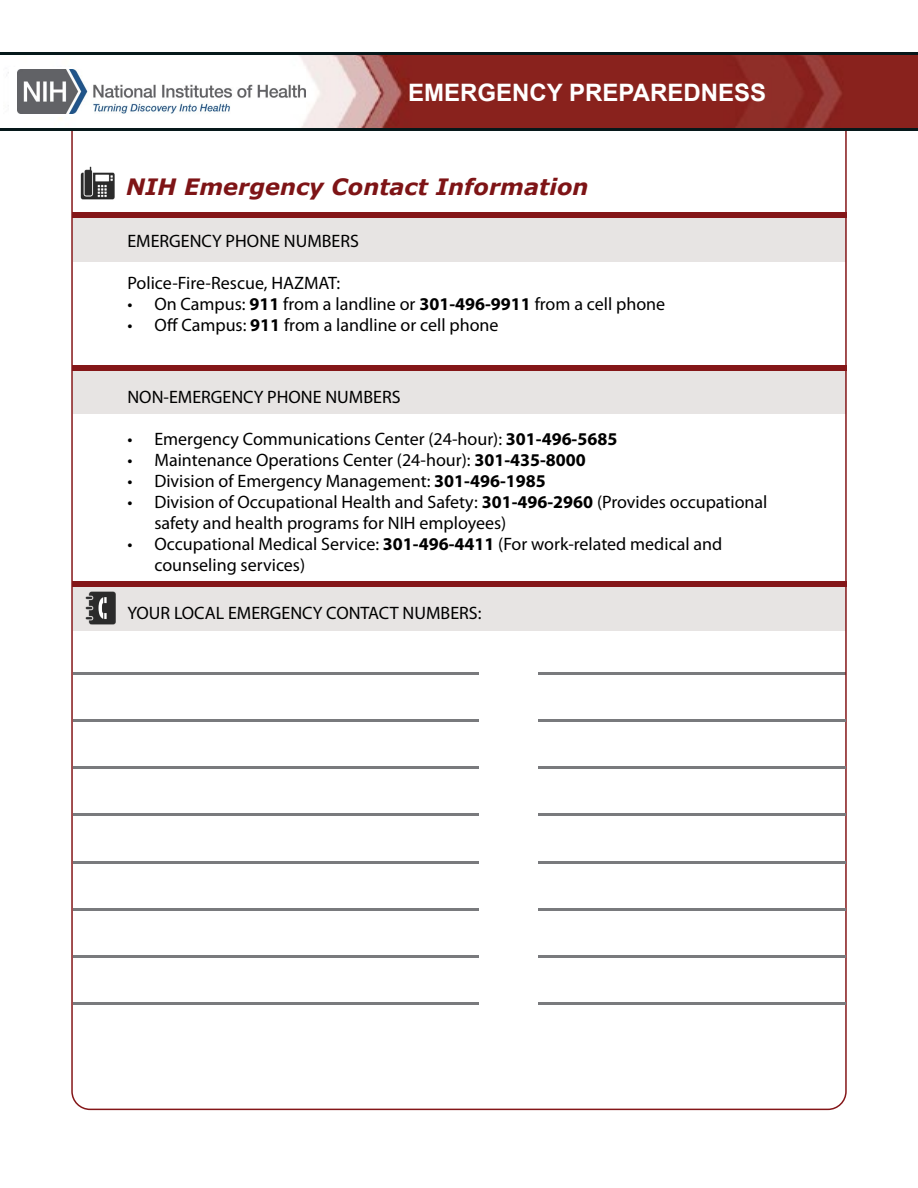
<style>
.page{position:relative;width:918px;height:1188px;background:#fff}
.page>*{position:absolute;margin:0;border:0;box-sizing:border-box;transform-origin:0 0}
.t1{font:700 24px "Arial";color:#fff}
.t2{font:italic 700 22.5px "Verdana";color:#7e1416}
.t3{font:18px/21px "Myriad Pro";color:#000}
.s1{font-weight:700}
</style>
<div class="page">
<hr style="left:73px;top:673px;width:773px;height:2px;background:#797a7d">
<div style="left:73px;top:370px;width:773px;height:44px;background:#e7e4e3"></div>
<div style="left:73px;top:587px;width:773px;height:44px;background:#e7e4e3"></div>
<div style="left:73px;top:218px;width:772px;height:44px;background:#e7e4e3"></div>
<div style="left:72px;top:212px;width:775px;height:6px;background:#841618"></div>
<img style="left:8px;top:55px;width:910px;height:73px">
<hr style="left:0;top:128px;width:918px;height:3px;background:#06181a">
<hr style="left:0;top:52px;width:918px;height:3px;background:#06181a">
<div style="left:72px;top:365px;width:774px;height:6px;background:#841618"></div>
<div style="left:72px;top:581px;width:774px;height:6px;background:#841618"></div>
<hr style="left:73px;top:720px;width:773px;height:2px;background:#797a7d">
<hr style="left:73px;top:767px;width:773px;height:2px;background:#797a7d">
<hr style="left:73px;top:814px;width:773px;height:2px;background:#797a7d">
<hr style="left:73px;top:861px;width:773px;height:2px;background:#797a7d">
<hr style="left:73px;top:908px;width:773px;height:2px;background:#797a7d">
<hr style="left:73px;top:955px;width:773px;height:2px;background:#797a7d">
<hr style="left:73px;top:1002px;width:773px;height:2px;background:#797a7d">
<div style="left:480px;top:654px;width:58px;height:394px;background:#fff"></div>
<img style="left:80px;top:166px;width:35px;height:34px">
<img style="left:85px;top:591px;width:31px;height:34px">
<div style="left:9px;top:68px;width:120px;height:49px;background:#fff"></div>
<img style="left:18px;top:69px;width:287px;height:44px">
<h1 class="t1" style="left:408px;top:76px;width:359px">EMERGENCY PREPAREDNESS</h1>
<p class="t2" style="left:126px;top:170px;width:464px">NIH Emergency Contact Information</p>
<p class="t3" style="left:127px;top:231px;width:233px">EMERGENCY PHONE NUMBERS</p>
<p class="t3" style="left:127px;top:273px;width:214px">Police-Fire-Rescue, HAZMAT:</p>
<p class="t3" style="left:127px;top:294px;width:539px">• On Campus: <span class="s1">911</span> from a landline or <span class="s1">301-496-9911</span> from a cell phone</p>
<p class="t3" style="left:127px;top:315px;width:373px">• Off Campus: <span class="s1">911</span> from a landline or cell phone</p>
<p class="t3" style="left:127px;top:387px;width:275px">NON-EMERGENCY PHONE NUMBERS</p>
<p class="t3" style="left:127px;top:429px;width:491px">• Emergency Communications Center (24-hour): <span class="s1">301-496-5685</span></p>
<p class="t3" style="left:127px;top:450px;width:460px">• Maintenance Operations Center (24-hour): <span class="s1">301-435-8000</span></p>
<p class="t3" style="left:127px;top:471px;width:420px">• Division of Emergency Management: <span class="s1">301-496-1985</span></p>
<p class="t3" style="left:154px;top:492px;width:615px;text-indent:-27px">• Division of Occupational Health and Safety: <span class="s1">301-496-2960</span> (Provides occupational safety and health programs for NIH employees)</p>
<p class="t3" style="left:154px;top:534px;width:569px;text-indent:-27px">• Occupational Medical Service: <span class="s1">301-496-4411</span> (For work-related medical and counseling services)</p>
<p class="t3" style="left:127px;top:603px;width:356px">YOUR LOCAL EMERGENCY CONTACT NUMBERS:</p>
</div>
